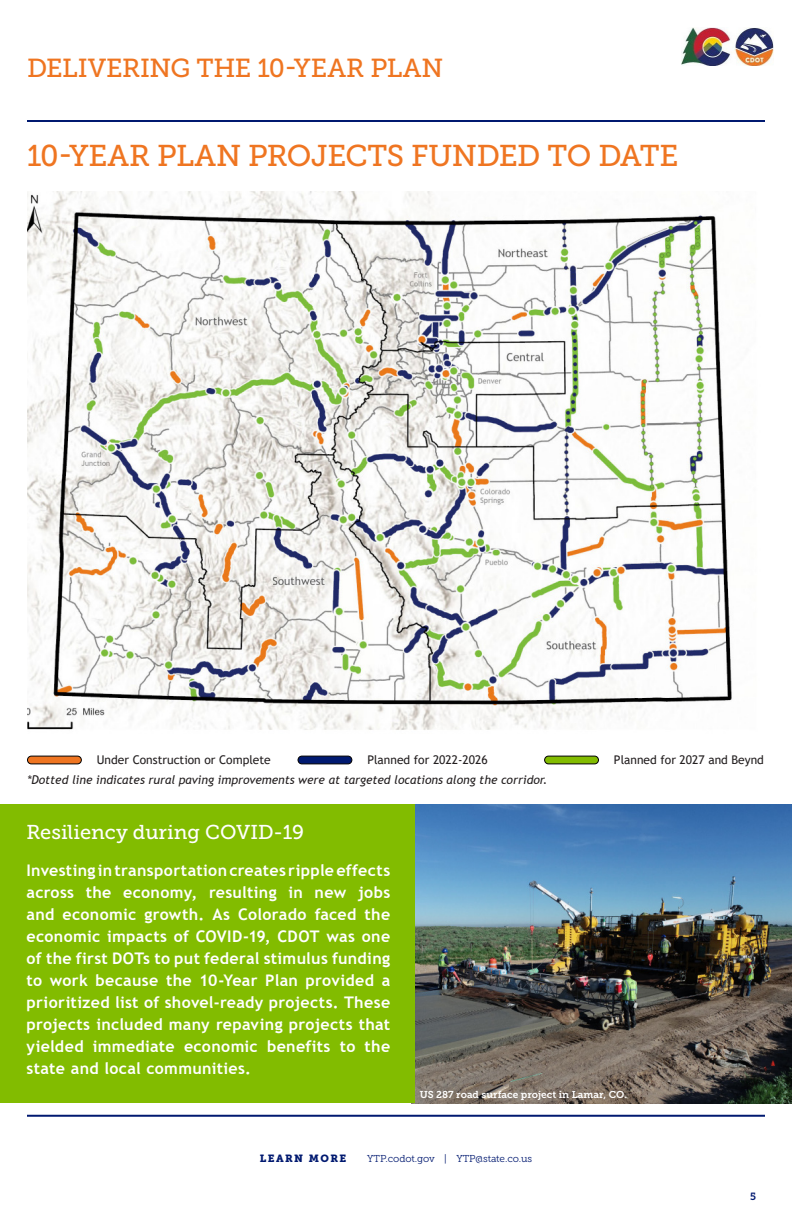
<style>
.page{position:relative;width:792px;height:1224px;background:#fff}
.page>*{position:absolute;margin:0;border:0;box-sizing:border-box;transform-origin:0 0}
.t1{font:30px "Museo Slab 500";letter-spacing:-.015em;color:#ef7521}
.t2{font:26px "Museo Slab 500";letter-spacing:-.01em;color:#ef7521}
.t3{font:20px "Museo Slab 500";color:#fff}
.t4{font:700 16px/22px "Trebuchet MS";letter-spacing:.02em;color:#fff;text-align:justify}
.t5{font:italic 12px "Trebuchet MS";color:#231f20}
.t6{font:12px "Trebuchet MS";color:#231f20}
.t7{font:10.4px "Museo Slab 900";letter-spacing:.14em;color:#001970}
.t8{font:10.4px "Museo Slab 700";color:#001970}
.t9{font:10px "Museo Slab 700";color:#fff}
.t10{font:10px "Museo Slab 300";letter-spacing:-.01em;color:#001970}
</style>
<div class="page">
<img style="left:415px;top:804px;width:377px;height:300px">
<hr style="left:27px;top:1115px;width:738px;height:2px;background:#001970">
<hr style="left:27px;top:120px;width:738px;height:2px;background:#001970">
<img style="left:27px;top:191px;width:705px;height:539px">
<div style="left:0;top:804px;width:415px;height:300px;background:#82bc00"></div>
<div style="left:27px;top:756px;width:54px;height:8px;background:#ef7521;border-radius:4px"></div>
<div style="left:27px;top:756px;width:55px;height:8px;border:1px solid #000;border-radius:4px"></div>
<div style="left:298px;top:756px;width:54px;height:8px;background:#001970;border-radius:4px"></div>
<div style="left:298px;top:756px;width:54px;height:8px;border:1px solid #000;border-radius:4px"></div>
<div style="left:545px;top:756px;width:53px;height:8px;background:#82bc00;border-radius:4px"></div>
<div style="left:544px;top:756px;width:55px;height:8px;border:1px solid #000;border-radius:4px"></div>
<img style="left:681px;top:27px;width:92px;height:38px">
<p class="t2" style="left:27px;top:54px;width:418px">DELIVERING THE 10-YEAR PLAN</p>
<p class="t1" style="left:27px;top:139px;width:653px">10-YEAR PLAN PROJECTS FUNDED TO DATE</p>
<p class="t6" style="left:97px;top:752px;width:175px">Under Construction or Complete</p>
<p class="t6" style="left:367px;top:752px;width:122px">Planned for 2022-2026</p>
<p class="t5" style="left:27px;top:773px;width:522px">*Dotted line indicates rural paving improvements were at targeted locations along the corridor.</p>
<p class="t3" style="left:27px;top:821px;width:279px">Resiliency during COVID-19</p>
<p class="t4" style="left:27px;top:859px;width:365px">Investing in transportation creates ripple effects across the economy, resulting in new jobs and economic growth. As Colorado faced the economic impacts of COVID-19, CDOT was one of the first DOTs to put federal stimulus funding to work because the 10-Year Plan provided a prioritized list of shovel-ready projects. These projects included many repaving projects that yielded immediate economic benefits to the state and local communities.</p>
<p class="t6" style="left:614px;top:752px;width:152px">Planned for 2027 and Beynd</p>
<p class="t9" style="left:420px;top:1089px;width:209px">US 287 road surface project in Lamar, CO.</p>
<p class="t7" style="left:260px;top:1152px;width:88px">LEARN MORE</p>
<p class="t10" style="left:367px;top:1153px;width:167px">YTP.codot.gov | YTP@state.co.us</p>
<p class="t8" style="left:750px;top:1191px;width:7px">5</p>
</div>
